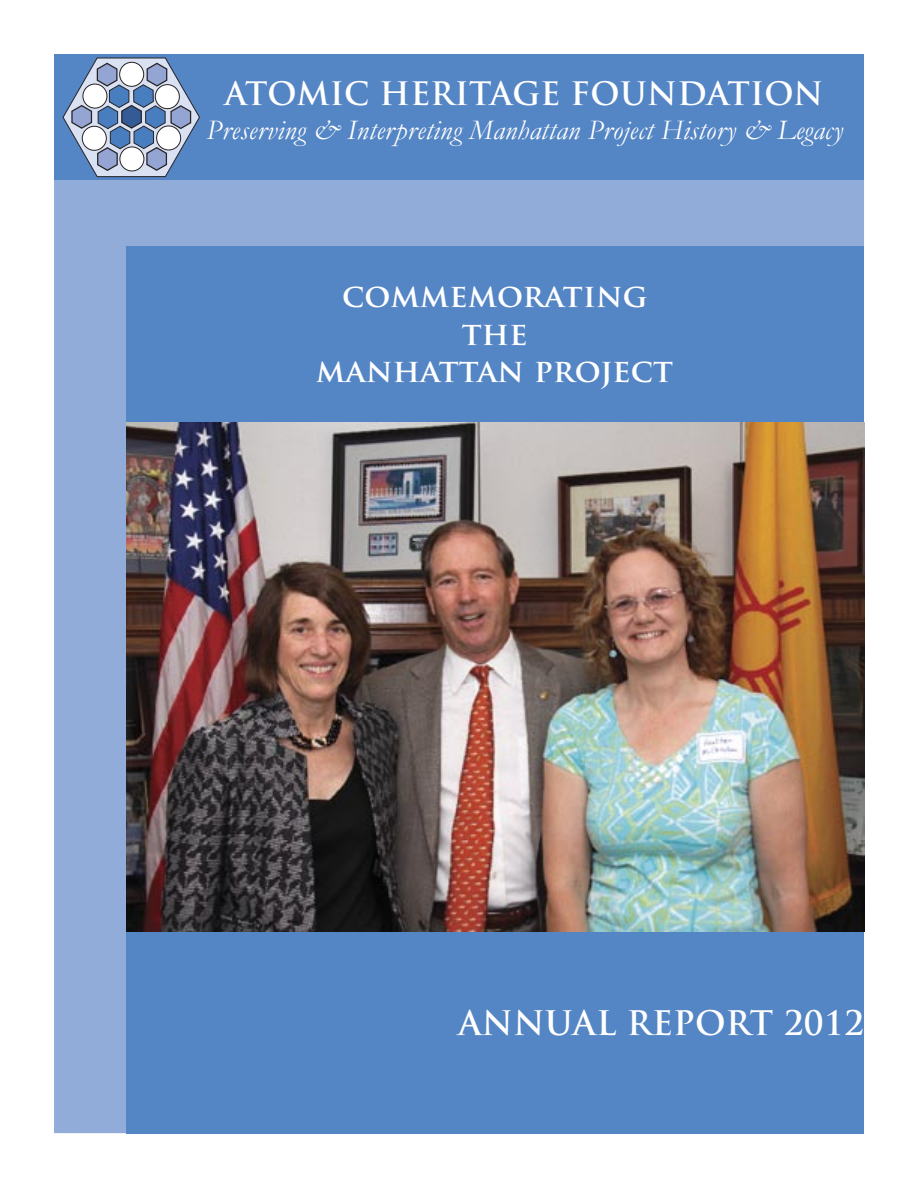
<style>
.page{position:relative;width:918px;height:1188px;background:#fff}
.page>*{position:absolute;margin:0;border:0;box-sizing:border-box;transform-origin:0 0}
.t1{font:700 33px "Trajan Pro";letter-spacing:.01em;color:#fff}
.t2{font:700 31.5px/37.8px "Trajan Pro";letter-spacing:.01em;color:#fff;text-align:center}
.t3{font:italic 28.5px "Garamond";letter-spacing:.01em;color:#fff}
</style>
<div class="page">
<div style="left:54px;top:180px;width:810px;height:954px;background:#92acd9"></div>
<div style="left:126px;top:246px;width:738px;height:177px;background:#5485c4"></div>
<div style="left:126px;top:927px;width:738px;height:207px;background:#5485c4"></div>
<div style="left:54px;top:54px;width:810px;height:126px;background:#5485c4"></div>
<svg style="left:62px;top:57px;width:138px;height:120px"></svg>
<div style="left:120px;top:147px;width:24px;height:24px;background:#fff;border-radius:50%"></div>
<div style="left:120px;top:147px;width:24px;height:24px;border:1px solid #272425;border-radius:50%"></div>
<div style="left:157px;top:126px;width:24px;height:24px;background:#fff;border-radius:50%"></div>
<div style="left:157px;top:126px;width:24px;height:24px;border:1px solid #272425;border-radius:50%"></div>
<div style="left:155px;top:85px;width:24px;height:24px;background:#fff;border-radius:50%"></div>
<div style="left:155px;top:85px;width:24px;height:24px;border:1px solid #272425;border-radius:50%"></div>
<div style="left:120px;top:62px;width:24px;height:24px;background:#fff;border-radius:50%"></div>
<div style="left:120px;top:62px;width:24px;height:24px;border:1px solid #272425;border-radius:50%"></div>
<div style="left:83px;top:84px;width:24px;height:24px;background:#fff;border-radius:50%"></div>
<div style="left:83px;top:84px;width:24px;height:24px;border:1px solid #272425;border-radius:50%"></div>
<div style="left:82px;top:126px;width:24px;height:24px;background:#fff;border-radius:50%"></div>
<div style="left:82px;top:126px;width:24px;height:24px;border:1px solid #272425;border-radius:50%"></div>
<img style="left:126px;top:422px;width:738px;height:509px">
<p class="t2" style="left:225px;top:75px;width:600px">ATOMIC HERITAGE FOUNDATION</p>
<p class="t3" style="left:207px;top:111px;width:638px">Preserving &amp; Interpreting Manhattan Project History &amp; Legacy</p>
<p class="t2" style="left:316px;top:277px;width:359px">commemorating the<br>manhattan project</p>
<p class="t1" style="left:458px;top:1002px;width:407px">ANNUAL REPORT 2012</p>
</div>
